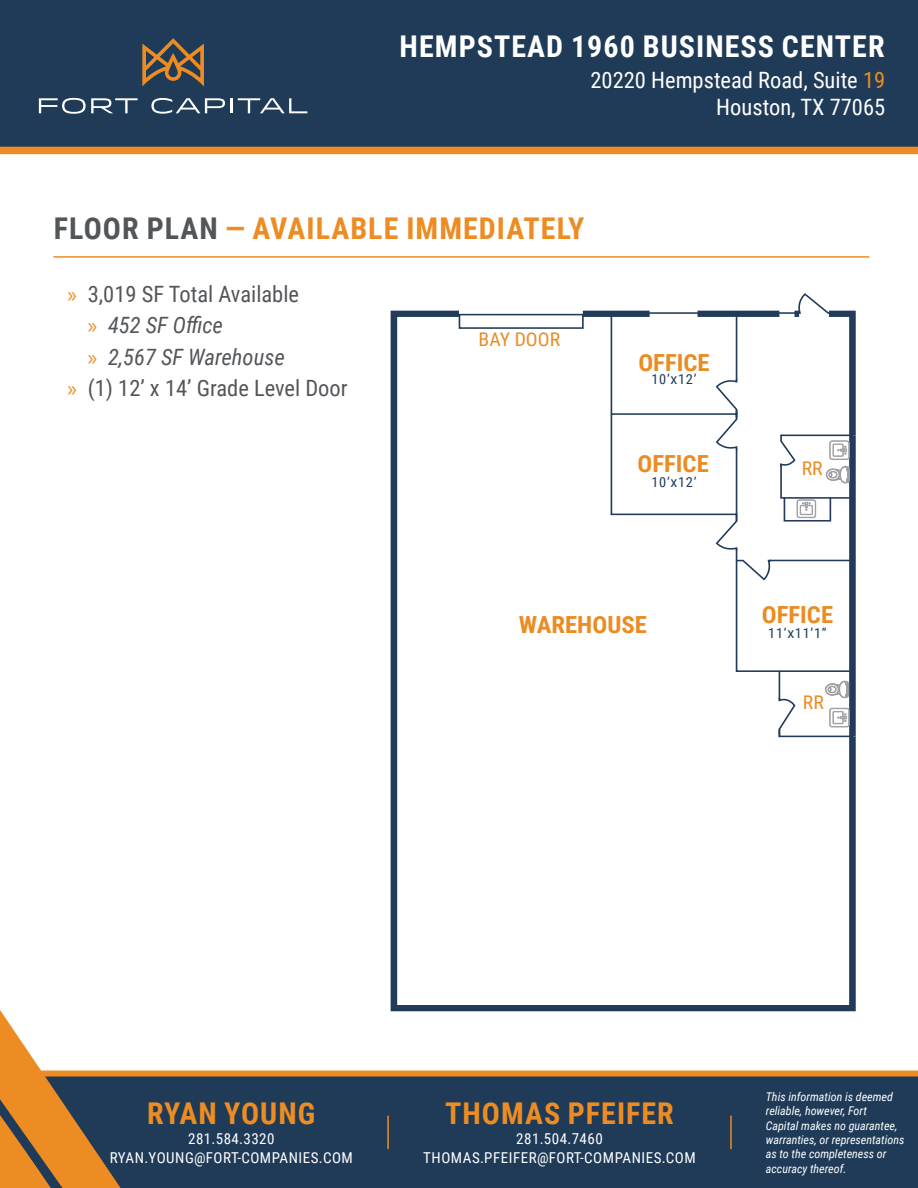
<style>
.page{position:relative;width:918px;height:1188px;background:#fff}
.page>*{position:absolute;margin:0;border:0;box-sizing:border-box;transform-origin:0 0}
.t1{font:700 30px "Roboto Condensed";letter-spacing:.035em;color:#ec8c22}
.t2{font:700 30px "Roboto Condensed";letter-spacing:.035em;color:#fff}
.t3{font:700 23.55px "Roboto Condensed";color:#eb8c23;scale:1.05 1}
.t4{font:22.5px "Roboto Condensed";color:#535659}
.t5{font:22.5px/27px "Roboto Condensed";color:#fff;text-align:right}
.t6{font:italic 22.5px "Roboto Condensed";color:#535659}
.t7{font:18.9px "Roboto Condensed";color:#eb8c23;scale:1.05 1}
.t8{font:15px "Roboto Condensed";letter-spacing:.035em;color:#fff}
.t9{font:13.8px "Roboto Condensed";letter-spacing:.05em;color:#213c5a;scale:1.05 1}
.t10{font:italic 12px/14.4px "Roboto Condensed";color:#fff}
.s1{color:#ec8c22}
.s2{color:#535659}
.s3{font-family:"Myriad Pro";color:#ec8c22}
.s4{font-family:"Myriad Pro";font-style:normal;color:#ec8c22}
</style>
<div class="page">
<div style="left:0;top:0;width:918px;height:154px;background:#1f3b58"></div>
<svg style="left:142px;top:38px;width:62px;height:48px;background:#6b5943"></svg>
<svg style="left:39px;top:98px;width:99px;height:16px"></svg>
<svg style="left:151px;top:98px;width:74px;height:16px"></svg>
<hr style="left:230px;top:98px;width:3px;height:15px;background:#fff">
<svg style="left:238px;top:98px;width:69px;height:15px"></svg>
<hr style="left:53px;top:256px;width:816px;height:2px;background:#ec8c22">
<div style="left:121px;top:1071px;width:797px;height:117px;background:#1f3b58"></div>
<svg style="left:0;top:1010px;width:121px;height:178px"></svg>
<hr style="left:730px;top:1116px;width:2px;height:33px;background:#ec8c22">
<hr style="left:387px;top:1116px;width:2px;height:33px;background:#ec8c22">
<svg style="left:390px;top:310px;width:466px;height:702px"></svg>
<div style="left:583px;top:311px;width:67px;height:6px;background:#213c5a"></div>
<div style="left:459px;top:314px;width:125px;height:15px;border:2px solid #213c5a"></div>
<svg style="left:610px;top:293px;width:246px;height:445px"></svg>
<div style="left:784px;top:497px;width:47px;height:25px;border:2px solid #213c5a"></div>
<p class="t2" style="left:400px;top:26px;width:487px">HEMPSTEAD 1960 BUSINESS CENTER</p>
<p class="t5" style="left:591px;top:66px;width:296px">20220 Hempstead Road, Suite <span class="s1">19<br></span>Houston, TX 77065</p>
<p class="t1" style="left:54px;top:207px;width:532px"><span class="s2">FLOOR PLAN</span> — AVAILABLE IMMEDIATELY</p>
<p class="t4" style="left:68px;top:278px;width:233px"><span class="s3">»</span> 3,019 SF Total Available</p>
<p class="t6" style="left:88px;top:309px;width:137px"><span class="s4">»</span> 452 SF Office</p>
<p class="t6" style="left:88px;top:341px;width:198px"><span class="s4">»</span> 2,567 SF Warehouse</p>
<p class="t4" style="left:68px;top:372px;width:282px"><span class="s3">»</span> (1) 12’ x 14’ Grade Level Door</p>
<p class="t7" style="left:479px;top:326px;width:79px">BAY DOOR</p>
<p class="t3" style="left:638px;top:346px;width:69px">OFFICE</p>
<p class="t9" style="left:651px;top:369px;width:45px">10’X12’</p>
<p class="t3" style="left:638px;top:447px;width:69px">OFFICE</p>
<p class="t9" style="left:651px;top:473px;width:45px">10’X12’</p>
<p class="t3" style="left:519px;top:608px;width:123px">WAREHOUSE</p>
<p class="t7" style="left:802px;top:455px;width:21px">RR</p>
<p class="t3" style="left:762px;top:598px;width:69px">OFFICE</p>
<p class="t9" style="left:768px;top:624px;width:57px">11’X11’1”</p>
<p class="t7" style="left:803px;top:689px;width:21px">RR</p>
<p class="t1" style="left:147px;top:1093px;width:170px">RYAN YOUNG</p>
<p class="t8" style="left:188px;top:1128px;width:88px">281.584.3320</p>
<p class="t8" style="left:110px;top:1147px;width:245px">RYAN.YOUNG@FORT-COMPANIES.COM</p>
<p class="t1" style="left:445px;top:1093px;width:230px">THOMAS PFEIFER</p>
<p class="t8" style="left:516px;top:1129px;width:88px">281.504.7460</p>
<p class="t8" style="left:423px;top:1147px;width:274px">THOMAS.PFEIFER@FORT-COMPANIES.COM</p>
<p class="t10" style="left:766px;top:1089px;width:140px">This information is deemed reliable, however, Fort<br>Capital makes no guarantee, warranties, or representations as to the completeness or accuracy thereof.</p>
</div>
